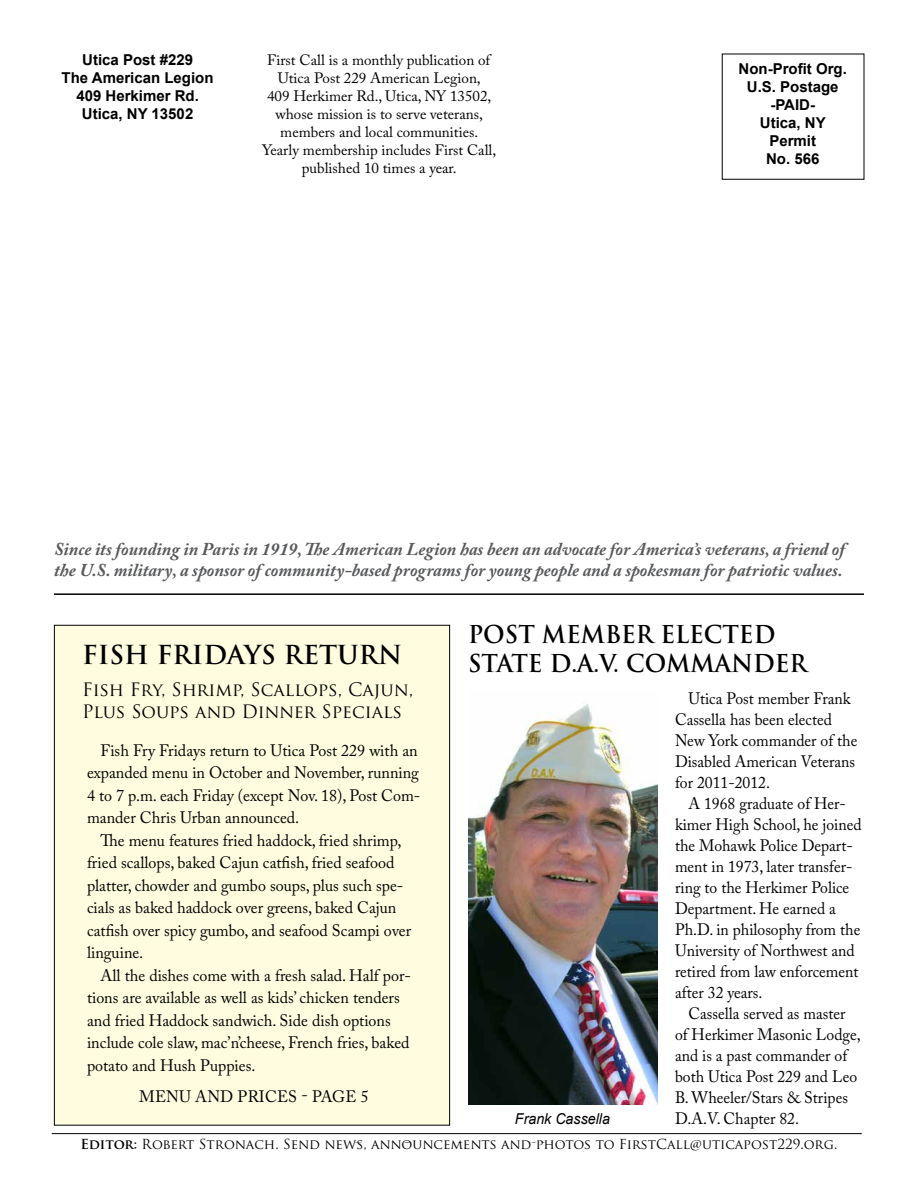
<style>
.page{position:relative;width:918px;height:1188px;background:#fff}
.page>*{position:absolute;margin:0;border:0;box-sizing:border-box;transform-origin:0 0}
.t1{font:700 25.5px "Trajan Pro";color:#000}
.t2{font:700 24px "Trajan Pro";color:#000}
.t3{font:italic 700 18px/21.6px "Adobe Caslon Pro";color:#58595b}
.t4{font:18px/21.6px "Trajan Pro";color:#000}
.t5{font:16.5px/22.5px "Adobe Caslon Pro";color:#000}
.t6{font:16.5px/21px "Adobe Caslon Pro";color:#000;scale:.95 1}
.t7{font:15px/18px "Adobe Caslon Pro";color:#000;text-align:center}
.t8{font:700 15px/18px "Arial";color:#000;text-align:center}
.t9{font:15px "Trajan Pro";color:#000}
.t10{font:italic 15px "Arial";color:#000;scale:.95 1}
.t11{font:13.5px "Trajan Pro";color:#000}
.s1{font-weight:700}
</style>
<div class="page">
<div style="left:54px;top:625px;width:396px;height:500px;background:#fffcdf"></div>
<hr style="left:54px;top:594px;width:810px;height:1px;background:#000">
<hr style="left:52px;top:1133px;width:810px;height:1px;background:#000">
<img style="left:469px;top:704px;width:188px;height:400px">
<p class="t8" style="left:62px;top:51px;width:153px">Utica Post #229<br>The American Legion<br>409 Herkimer Rd.<br>Utica, NY 13502</p>
<p class="t7" style="left:262px;top:51px;width:236px">First Call is a monthly publication of Utica Post 229 American Legion,<br>409 Herkimer Rd., Utica, NY 13502, whose mission is to serve veterans, members and local communities.<br>Yearly membership includes First Call, published 10 times a year.</p>
<p class="t8" style="left:739px;top:60px;width:110px">Non-Profit Org.<br>U.S. Postage -PAID-<br>Utica, NY<br>Permit<br>No. 566</p>
<p class="t3" style="left:54px;top:538px;width:793px">Since its founding in Paris in 1919, The American Legion has been an advocate for America’s veterans, a friend of the U.S. military, a sponsor of community-based programs for young people and a spokesman for patriotic values.</p>
<h2 class="t2" style="left:468px;top:619px;width:33px">POST</h2>
<h2 class="t2" style="left:542px;top:619px;width:43px">MEMBER</h2>
<h2 class="t2" style="left:660px;top:619px;width:32px">ELECTED</h2>
<h2 class="t2" style="left:468px;top:648px;width:30px">STATE</h2>
<h2 class="t2" style="left:550px;top:648px;width:117px">D.A.V. COMMANDER</h2>
<h1 class="t1" style="left:82px;top:639px;width:33px">FISH</h1>
<h1 class="t1" style="left:157px;top:639px;width:34px">FRIDAYS</h1>
<h1 class="t1" style="left:284px;top:639px;width:40px">RETURN</h1>
<p class="t4" style="left:82px;top:679px;width:333px">Fish Fry, Shrimp, Scallops, Cajun,<br>Plus Soups and Dinner Specials</p>
<p class="t6" style="left:675px;top:688px;width:194px;text-indent:13px">Utica Post member Frank<br>Cassella has been elected<br>New York commander of the<br>Disabled American Veterans for 2011-2012.</p>
<p class="t6" style="left:675px;top:793px;width:198px;text-indent:13px">A 1968 graduate of Her&shy;kimer High School, he joined the Mohawk Police Depart&shy;ment in 1973, later transfer&shy;ring to the Herkimer Police<br>Department. He earned a<br>Ph.D. in philosophy from the<br>University of Northwest and retired from law enforcement after 32 years.</p>
<p class="t6" style="left:675px;top:1003px;width:197px;text-indent:13px">Cassella served as master of Herkimer Masonic Lodge, and is a past commander of both Utica Post 229 and Leo<br>B. Wheeler/Stars &amp; Stripes<br>D.A.V. Chapter 82.</p>
<p class="t5" style="left:87px;top:739px;width:335px;text-indent:13px">Fish Fry Fridays return to Utica Post 229 with an expanded menu in October and November, running 4 to 7 p.m. each Friday (except Nov. 18), Post Com&shy;mander Chris Urban announced.</p>
<p class="t5" style="left:87px;top:829px;width:326px;text-indent:13px">The menu features fried haddock, fried shrimp, fried scallops, baked Cajun catfish, fried seafood platter, chowder and gumbo soups, plus such spe&shy;cials as baked haddock over greens, baked Cajun catfish over spicy gumbo, and seafood Scampi over linguine.</p>
<p class="t5" style="left:87px;top:964px;width:325px;text-indent:13px">All the dishes come with a fresh salad. Half por&shy;tions are available as well as kids’ chicken tenders and fried Haddock sandwich. Side dish options include cole slaw, mac’n’cheese, French fries, baked potato and Hush Puppies.</p>
<p class="t5" style="left:139px;top:1085px;width:29px">Menu</p>
<p class="t5" style="left:195px;top:1085px;width:14px">and</p>
<p class="t5" style="left:238px;top:1085px;width:39px">prices</p>
<p class="t5" style="left:301px;top:1085px;width:33px">- Page</p>
<p class="t5" style="left:361px;top:1085px;width:10px">5</p>
<p class="t10" style="left:515px;top:1109px;width:102px">Frank Cassella</p>
<p class="t11" style="left:81px;top:1136px;width:758px"><span class="s1">EDITOR:</span> Robert Stronach. Send news, announcements and photos to FirstCall@uticapost229.org.</p>
<p class="t9" style="left:354px;top:1139px;width:212px">First Call • October 2011</p>
</div>
